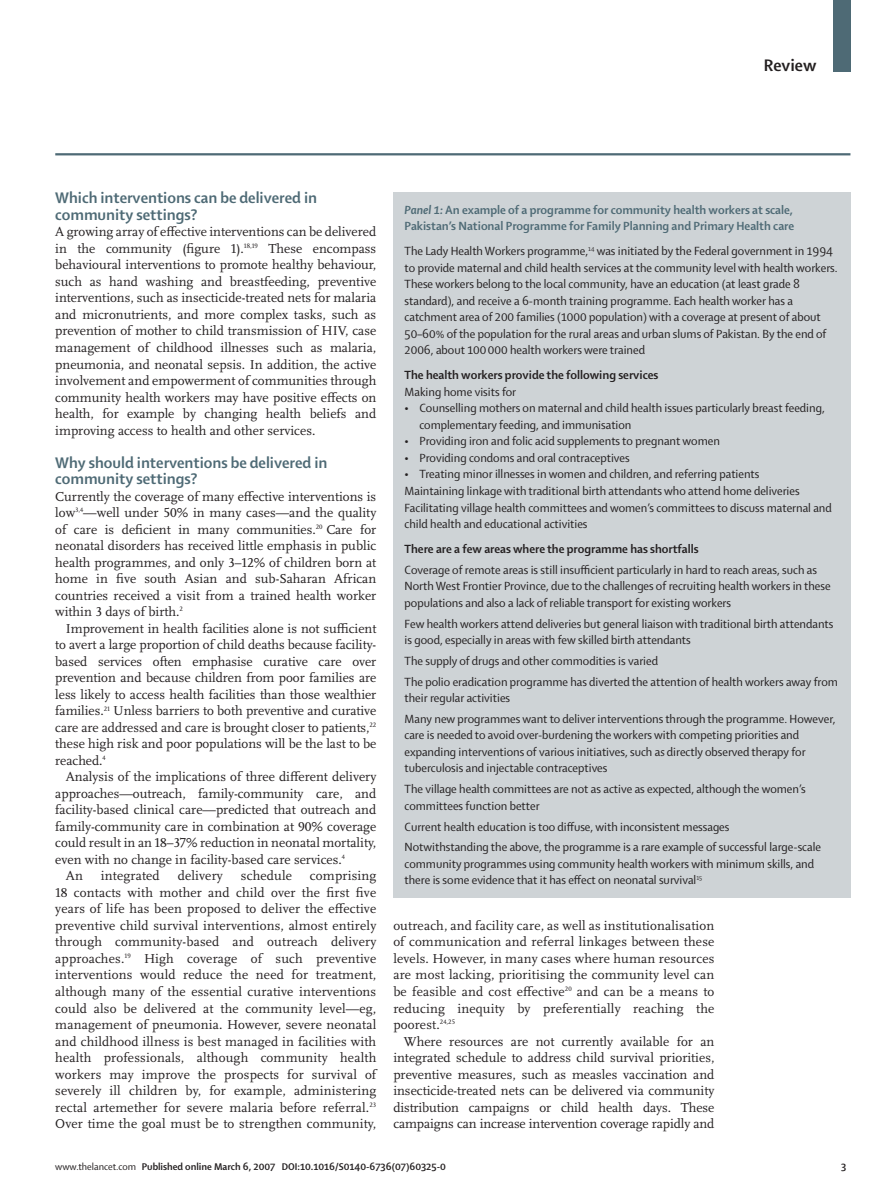
<style>
.page{position:relative;width:893px;height:1200px;background:#fff}
.page>*{position:absolute;margin:0;border:0;box-sizing:border-box;transform-origin:0 0}
.t1{font:700 18px "Shaker 2 Lancet";color:#231f20}
.t2{font:700 16.5px/16.5px "Shaker 2 Lancet";color:#4e6a75}
.t3{font:13.5px/16.5px "Scala Lancet Pro";color:#231f20;text-align:justify}
.t4{font:12.75px/16.5px "Shaker 2 Lancet";color:#231f20}
.t5{font:700 12.75px/16.5px "Shaker 2 Lancet";color:#4e6a75}
.t6{font:700 12.75px "Shaker 2 Lancet";color:#231f20}
.t7{font:700 10.5px "Shaker 2 Lancet";color:#231f20}
.s1{font-style:italic}
.s2{font-weight:400}
</style>
<div class="page">
<div style="left:833px;top:0;width:17px;height:71px;background:#4e6a75"></div>
<hr style="left:55px;top:153px;width:795px;height:2px;background:#4e6a75">
<div style="left:393px;top:192px;width:457px;height:706px;background:#ced3d6"></div>
<h1 class="t1" style="left:764px;top:58px;width:54px">Review</h1>
<p class="t2" style="left:55px;top:191px;width:263px">Which interventions can be delivered in community settings?</p>
<p class="t3" style="left:55px;top:225px;width:323px">A growing array of effective interventions can be delivered in the community (figure 1).<sup>18,19</sup> These encompass behavioural interventions to promote healthy behaviour, such as hand washing and breastfeeding, preventive interventions, such as insecticide-treated nets for malaria and micronutrients, and more complex tasks, such as prevention of mother to child transmission of HIV, case management of childhood illnesses such as malaria, pneumonia, and neonatal sepsis. In addition, the active involvement and empowerment of communities through community health workers may have positive effects on health, for example by changing health beliefs and improving access to health and other services.</p>
<p class="t2" style="left:55px;top:455px;width:274px">Why should interventions be delivered in community settings?</p>
<p class="t3" style="left:55px;top:489px;width:323px">Currently the coverage of many effective interventions is low<sup>3,4</sup>—well under 50% in many cases—and the quality of care is deficient in many communities.<sup>20</sup> Care for neonatal disorders has received little emphasis in public health programmes, and only 3–12% of children born at home in five south Asian and sub-Saharan African countries received a visit from a trained health worker within 3 days of birth.<sup>2</sup></p>
<p class="t3" style="left:55px;top:621px;width:323px;text-indent:11px">Improvement in health facilities alone is not sufficient to avert a large proportion of child deaths because facility&shy;based services often emphasise curative care over prevention and because children from poor families are less likely to access health facilities than those wealthier families.<sup>21</sup> Unless barriers to both preventive and curative care are addressed and care is brought closer to patients,<sup>22 </sup>these high risk and poor populations will be the last to be reached.<sup>4</sup></p>
<p class="t3" style="left:66px;top:769px;width:312px">Analysis of the implications of three different delivery</p>
<p class="t3" style="left:55px;top:786px;width:323px">approaches—outreach, family-community care, and</p>
<p class="t3" style="left:55px;top:802px;width:323px">facility-based clinical care—predicted that outreach and</p>
<p class="t3" style="left:55px;top:819px;width:323px">family-community care in combination at 90% coverage</p>
<p class="t3" style="left:55px;top:835px;width:323px">could result in an 18–37% reduction in neonatal mortality,</p>
<p class="t3" style="left:55px;top:852px;width:291px">even with no change in facility-based care services.<sup>4</sup></p>
<p class="t3" style="left:66px;top:868px;width:19px">An</p>
<p class="t3" style="left:101px;top:868px;width:60px">integrated</p>
<p class="t3" style="left:178px;top:868px;width:47px">delivery</p>
<p class="t3" style="left:241px;top:868px;width:53px">schedule</p>
<p class="t3" style="left:55px;top:868px;width:323px;text-indent:255px">comprising 18 contacts with mother and child over the first five years of life has been proposed to deliver the effective preventive child survival interventions, almost entirely through community-based and outreach delivery approaches.<sup>19</sup> High coverage of such preventive interventions would reduce the need for treatment, although many of the essential curative interventions could also be delivered at the community level—eg, management of pneumonia. However, severe neonatal and childhood illness is best managed in facilities with health professionals, although community health workers may improve the prospects for survival of severely ill children by, for example, administering rectal artemether for severe malaria before referral.<sup>23<br></sup>Over time the goal must be to strengthen community,</p>
<p class="t5" style="left:405px;top:202px;width:391px"><span class="s1">Panel 1:</span> An example of a programme for community health workers at scale,<br>Pakistan’s National Programme for Family Planning and Primary Health care</p>
<p class="t4" style="left:405px;top:244px;width:435px">The Lady Health Workers programme,<sup>14</sup> was initiated by the Federal government in 1994 to provide maternal and child health services at the community level with health workers.<br>These workers belong to the local community, have an education (at least grade 8 standard), and receive a 6-month training programme. Each health worker has a catchment area of 200 families (1000 population) with a coverage at present of about 50–60% of the population for the rural areas and urban slums of Pakistan. By the end of 2006, about 100 000 health workers were trained</p>
<p class="t6" style="left:405px;top:370px;width:255px">The health workers provide the following services</p>
<p class="t4" style="left:405px;top:384px;width:113px">Making home visits for</p>
<p class="t4" style="left:419px;top:401px;width:407px;text-indent:-15px">• Counselling mothers on maternal and child health issues particularly breast feeding, complementary feeding, and immunisation</p>
<p class="t4" style="left:405px;top:434px;width:317px">• Providing iron and folic acid supplements to pregnant women</p>
<p class="t4" style="left:405px;top:450px;width:227px">• Providing condoms and oral contraceptives</p>
<p class="t4" style="left:405px;top:467px;width:429px">• Treating minor illnesses in women and children, and referring patients<br>Maintaining linkage with traditional birth attendants who attend home deliveries Facilitating village health committees and women’s committees to discuss maternal and child health and educational activities</p>
<p class="t6" style="left:405px;top:544px;width:296px">There are a few areas where the programme has shortfalls</p>
<p class="t4" style="left:405px;top:562px;width:428px">Coverage of remote areas is still insufficient particularly in hard to reach areas, such as<br>North West Frontier Province, due to the challenges of recruiting health workers in these populations and also a lack of reliable transport for existing workers</p>
<p class="t4" style="left:405px;top:616px;width:430px">Few health workers attend deliveries but general liaison with traditional birth attendants is good, especially in areas with few skilled birth attendants</p>
<p class="t4" style="left:405px;top:651px;width:435px;line-height:20.7px">The supply of drugs and other commodities is varied<br>The polio eradication programme has diverted the attention of health workers away from</p>
<p class="t4" style="left:405px;top:688px;width:432px;line-height:20.7px">their regular activities<br>Many new programmes want to deliver interventions through the programme. However,</p>
<p class="t4" style="left:405px;top:728px;width:402px">care is needed to avoid over-burdening the workers with competing priorities and expanding interventions of various initiatives, such a<span class="s1">s</span> directly observed therapy for tuberculosis and injectable contraceptives</p>
<p class="t4" style="left:405px;top:781px;width:403px">The village health committees are not as active as expected, although the women’s committees function better</p>
<p class="t4" style="left:405px;top:816px;width:418px;line-height:20.7px">Current health education is too diffuse, with inconsistent messages<br>Notwithstanding the above, the programme is a rare example of successful large-scale</p>
<p class="t4" style="left:405px;top:856px;width:411px">community programmes using community health workers with minimum skills, and there is some evidence that it has effect on neonatal survival<sup>15</sup></p>
<p class="t3" style="left:393px;top:918px;width:323px">outreach, and facility care, as well as institutionalisation of communication and referral linkages between these levels. However, in many cases where human resources are most lacking, prioritising the community level can be feasible and cost effective<sup>20</sup> and can be a means to reducing inequity by preferentially reaching the poorest.<sup>24,25</sup></p>
<p class="t3" style="left:393px;top:1033px;width:323px;text-indent:11px">Where resources are not currently available for an integrated schedule to address child survival priorities, preventive measures, such as measles vaccination and insecticide-treated nets can be delivered via community distribution campaigns or child health days. These campaigns can increase intervention coverage rapidly and</p>
<p class="t7" style="left:55px;top:1162px;width:392px"><span class="s2">www.thelancet.com</span> Published online March 6, 2007 DOI:10.1016/S0140-6736(07)60325-0</p>
<p class="t7" style="left:841px;top:1162px;width:7px">3</p>
</div>
